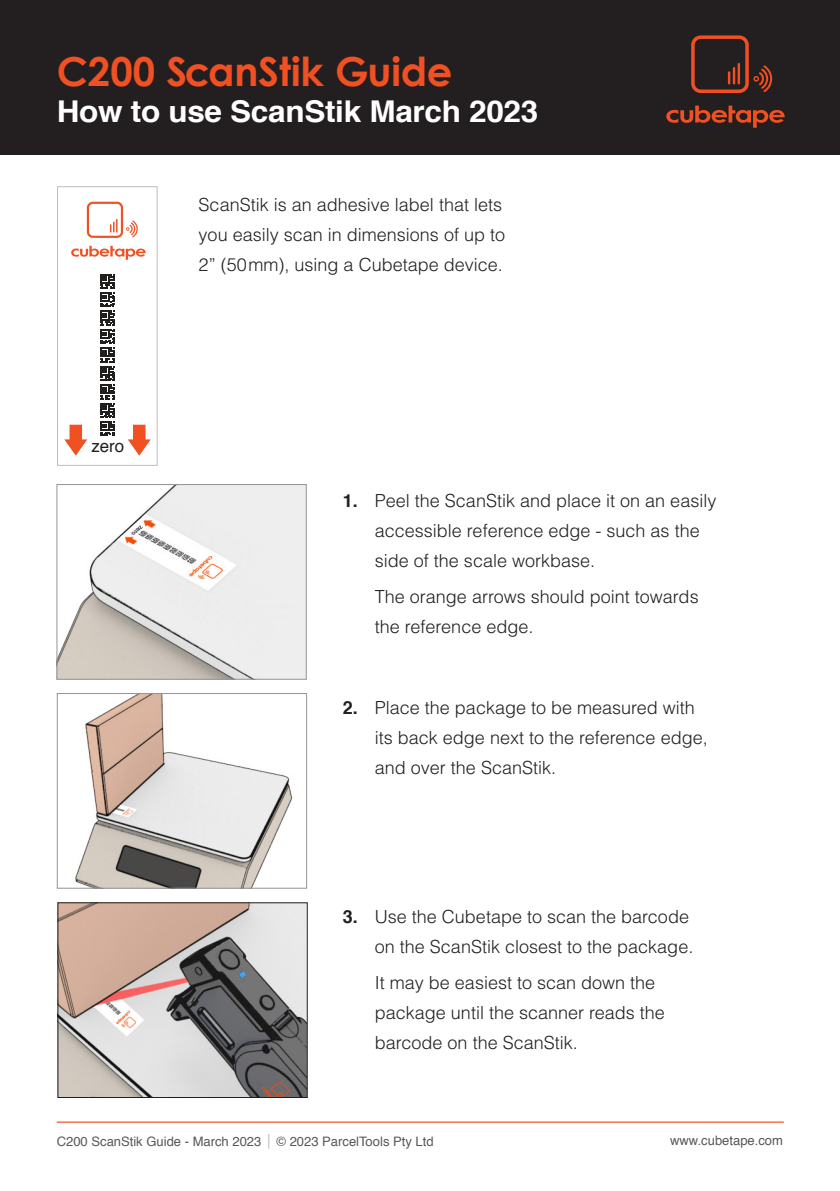
<style>
.page{position:relative;width:840px;height:1191px;background:#fff}
.page>*{position:absolute;margin:0;border:0;box-sizing:border-box;transform-origin:0 0}
.Head_-_2{font:700 40px "Century Gothic";color:#f05022}
.Head_-_2-2{font:700 30px "Helvetica";letter-spacing:-.01em;color:#fff;scale:1.05 1}
.Copy{font:300 18px/30px "Helvetica";color:#231f20}
.t1{font:16.8px "Helvetica";color:#211e1e}
.t2{font:13px "Helvetica";color:#57585a}
.s1{font-weight:700}
.s2{font-weight:300;font-size:14.8px;color:#a8a9ad}
</style>
<div class="page">
<hr style="left:57px;top:1121px;width:726px;height:1px;background:#f05022">
<div style="left:0;top:0;width:839px;height:155px;background:#231f20"></div>
<div style="left:690px;top:35px;width:58px;height:58px;border:3px solid #f05022;border-radius:8px"></div>
<svg style="left:753px;top:65px;width:18px;height:27px"></svg>
<hr style="left:737px;top:63px;width:2px;height:21px;background:#f05022">
<svg style="left:727px;top:67px;width:7px;height:17px"></svg>
<svg style="left:666px;top:106px;width:118px;height:22px"></svg>
<div style="left:57px;top:186px;width:100px;height:280px;border:1px solid #bcbdc0"></div>
<svg style="left:64px;top:425px;width:23px;height:31px"></svg>
<svg style="left:128px;top:425px;width:23px;height:31px"></svg>
<svg style="left:100px;top:274px;width:15px;height:162px"></svg>
<div style="left:87px;top:202px;width:36px;height:36px;border:2px solid #f05022;border-radius:5px"></div>
<svg style="left:126px;top:220px;width:12px;height:17px"></svg>
<svg style="left:110px;top:219px;width:7px;height:13px"></svg>
<svg style="left:71px;top:246px;width:74px;height:14px"></svg>
<img style="left:59px;top:486px;width:245px;height:191px">
<div style="left:57px;top:484px;width:249px;height:195px;border:1px solid #939598"></div>
<img style="left:75px;top:695px;width:218px;height:191px">
<div style="left:57px;top:693px;width:249px;height:195px;border:1px solid #939598"></div>
<img style="left:60px;top:904px;width:245px;height:191px">
<div style="left:58px;top:902px;width:249px;height:195px;border:1px solid #231f20"></div>
<p class="Head_-_2" style="left:57px;top:46px;width:397px">C200 ScanStik Guide</p>
<p class="Head_-_2-2" style="left:57px;top:88px;width:460px">How to use ScanStik March 2023</p>
<p class="t1" style="left:91px;top:433px;width:34px">zero</p>
<p class="Copy" style="left:198px;top:190px;width:308px">ScanStik is an adhesive label that lets you easily scan in dimensions of up to<br>2” (50mm), using a Cubetape device.</p>
<p class="Copy" style="left:374px;top:486px;width:343px;text-indent:-32px"><span class="s1">1.</span> Peel the ScanStik and place it on an easily accessible reference edge - such as the side of the scale workbase.</p>
<p class="Copy" style="left:374px;top:581px;width:325px">The orange arrows should point towards the reference edge.</p>
<p class="Copy" style="left:374px;top:692px;width:334px;text-indent:-32px"><span class="s1">2.</span> Place the package to be measured with its back edge next to the reference edge, and over the ScanStik.</p>
<p class="Copy" style="left:342px;top:901px;width:352px;text-align:right"><span class="s1">3.</span> Use the Cubetape to scan the barcode on the ScanStik closest to the package.</p>
<p class="Copy" style="left:374px;top:967px;width:291px">It may be easiest to scan down the package until the scanner reads the barcode on the ScanStik.</p>
<p class="t2" style="left:57px;top:1131px;width:378px">C200 ScanStik Guide - March 2023 <span class="s2">|</span> © 2023 ParcelTools Pty Ltd</p>
<p class="t2" style="left:669px;top:1130px;width:114px">www.cubetape.com</p>
</div>
